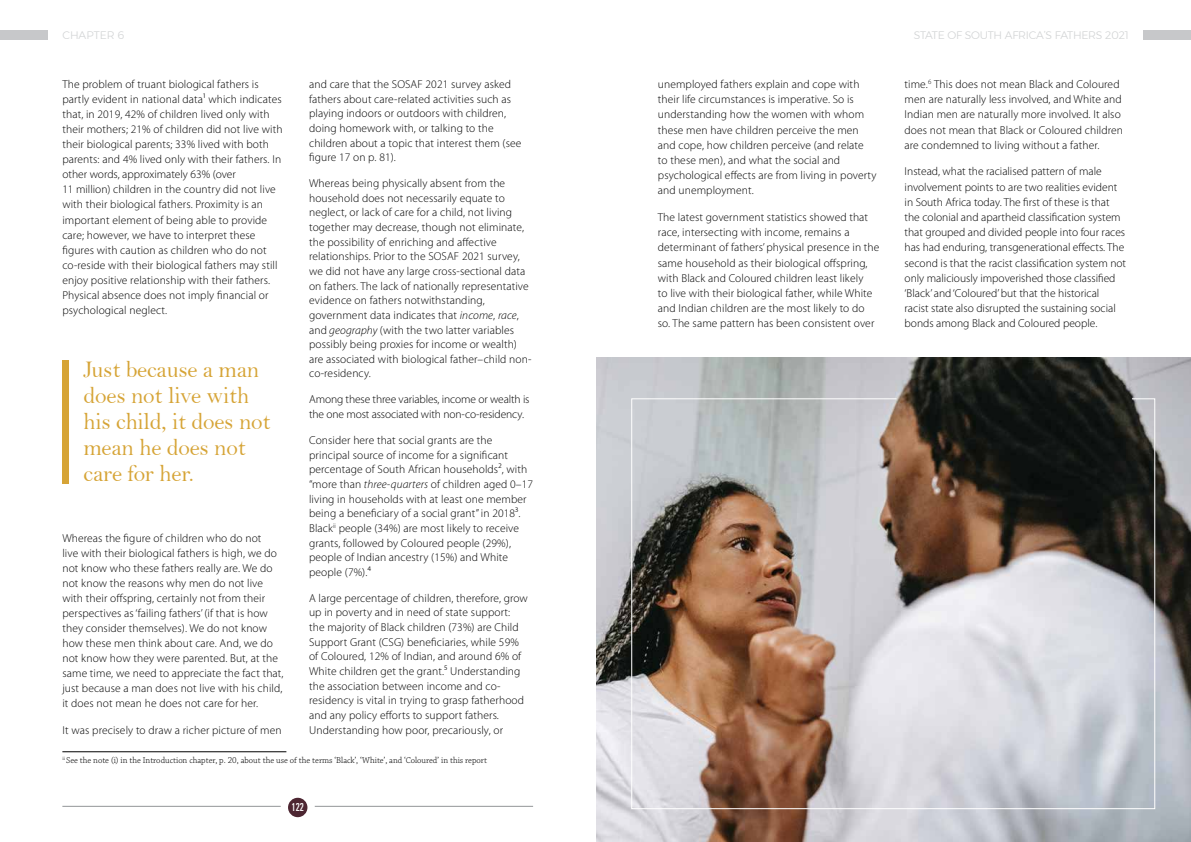
<style>
.page{position:relative;width:1191px;height:842px;background:#fff}
.page>*{position:absolute;margin:0;border:0;box-sizing:border-box;transform-origin:0 0}
.t1{font:24px/26px "Bell";letter-spacing:-.01em;color:#d6a436}
.t2{font:300 11.5px/14.6px "Myriad Pro";letter-spacing:.01em;color:#000}
.t3{font:300 11.5px/14.6px "Myriad Pro";letter-spacing:-.01em;color:#000}
.t4{font:ultra-condensed 11px "Univers";color:#fff}
.t5{font:300 10.9px "Montserrat";letter-spacing:-.02em;color:#d1d3d4}
.t6{font:300 10.9px "Montserrat";color:#d1d3d4}
.t7{font:300 9px "Chaparral Pro";color:#000}
.s1{font-style:italic}
</style>
<div class="page">
<div style="left:0;top:30px;width:48px;height:10px;background:#c7c8ca"></div>
<div style="left:1142px;top:30px;width:49px;height:10px;background:#c7c8ca"></div>
<div style="left:288px;top:798px;width:19px;height:19px;background:#4d2632;border-radius:50%"></div>
<hr style="left:62px;top:806px;width:219px;height:1px;background:#939598">
<hr style="left:315px;top:806px;width:218px;height:1px;background:#939598">
<div style="left:62px;top:360px;width:7px;height:124px;background:#d6a436"></div>
<hr style="left:62px;top:751px;width:224px;height:1px;background:#000">
<img style="left:596px;top:357px;width:595px;height:485px">
<svg style="left:631px;top:398px;width:524px;height:411px;background:#a09590"></svg>
<p class="t6" style="left:62px;top:27px;width:64px">CHAPTER 6</p>
<p class="t5" style="left:913px;top:27px;width:216px">STATE OF SOUTH AFRICA’S FATHERS 2021</p>
<p class="t2" style="left:62px;top:77px;width:222px;line-height:15.1px">The problem of truant biological fathers is partly evident in national data¹ which indicates that, in 2019, 42% of children lived only with their mothers; 21% of children did not live with their biological parents; 33% lived with both parents: and 4% lived only with their fathers. In other words, approximately 63% (over<br>11 million) children in the country did not live with their biological fathers. Proximity is an important element of being able to provide care; however, we have to interpret these figures with caution as children who do not co-reside with their biological fathers may still enjoy positive relationship with their fathers.<br>Physical absence does not imply financial or psychological neglect.</p>
<h1 class="t1" style="left:84px;top:356px;width:188px">Just because a man does not live with his child, it does not mean he does not care for her.</h1>
<p class="t2" style="left:62px;top:531px;width:223px;line-height:15.1px">Whereas the figure of children who do not<br>live with their biological fathers is high, we do not know who these fathers really are. We do not know the reasons why men do not live with their offspring, certainly not from their perspectives as ‘failing fathers’ (if that is how they consider themselves). We do not know how these men think about care. And, we do not know how they were parented. But, at the same time, we need to appreciate the fact that, just because a man does not live with his child, it does not mean he does not care for her.</p>
<p class="t2" style="left:62px;top:723px;width:221px">It was precisely to draw a richer picture of men</p>
<p class="t2" style="left:309px;top:77px;width:214px">and care that the SOSAF 2021 survey asked fathers about care-related activities such as playing indoors or outdoors with children, doing homework with, or talking to the children about a topic that interest them (see figure 17 on p. 81).</p>
<p class="t2" style="left:309px;top:176px;width:224px">Whereas being physically absent from the household does not necessarily equate to neglect, or lack of care for a child, not living together may decrease, though not eliminate, the possibility of enriching and affective relationships. Prior to the SOSAF 2021 survey, we did not have any large cross-sectional data on fathers. The lack of nationally representative evidence on fathers notwithstanding, government data indicates that <span class="s1">income</span>, <span class="s1">race</span>, and <span class="s1">geography</span> (with the two latter variables possibly being proxies for income or wealth) are associated with biological father–child non&shy;co-residency.</p>
<p class="t3" style="left:309px;top:392px;width:222px">Among these three variables, income or wealth is the one most associated with non-co-residency.</p>
<p class="t2" style="left:309px;top:433px;width:225px">Consider here that social grants are the principal source of income for a significant percentage of South African households², with “more than <span class="s1">three-quarters</span> of children aged 0–17 living in households with at least one member being a beneficiary of a social grant” in 2018³.<br>Black<sup>ii</sup> people (34%) are most likely to receive grants, followed by Coloured people (29%), people of Indian ancestry (15%) and White people (7%).⁴</p>
<p class="t2" style="left:309px;top:591px;width:220px">A large percentage of children, therefore, grow up in poverty and in need of state support: the majority of Black children (73%) are Child Support Grant (CSG) beneficiaries, while 59% of Coloured, 12% of Indian, and around 6% of White children get the grant.⁵ Understanding the association between income and co&shy;residency is vital in trying to grasp fatherhood and any policy efforts to support fathers.<br>Understanding how poor, precariously, or</p>
<p class="t7" style="left:62px;top:756px;width:426px"><sup>ii</sup> See the note (i) in the Introduction chapter, p. 20, about the use of the terms ‘Black’, ‘White’, and ‘Coloured’ in this report</p>
<p class="t4" style="left:291px;top:801px;width:14px">122</p>
<p class="t2" style="left:658px;top:77px;width:220px;line-height:15.2px">unemployed fathers explain and cope with their life circumstances is imperative. So is understanding how the women with whom these men have children perceive the men and cope, how children perceive (and relate<br>to these men), and what the social and psychological effects are from living in poverty and unemployment.</p>
<p class="t2" style="left:658px;top:210px;width:223px;line-height:15.2px">The latest government statistics showed that race, intersecting with income, remains a determinant of fathers’ physical presence in the same household as their biological offspring, with Black and Coloured children least likely<br>to live with their biological father, while White and Indian children are the most likely to do so. The same pattern has been consistent over</p>
<p class="t2" style="left:904px;top:77px;width:220px;line-height:15.2px">time.<sup>6</sup> This does not mean Black and Coloured men are naturally less involved, and White and Indian men are naturally more involved. It also does not mean that Black or Coloured children are condemned to living without a father.</p>
<p class="t2" style="left:904px;top:164px;width:223px;line-height:15.2px">Instead, what the racialised pattern of male involvement points to are two realities evident in South Africa today. The first of these is that the colonial and apartheid classification system that grouped and divided people into four races has had enduring, transgenerational effects. The second is that the racist classification system not only maliciously impoverished those classified ‘Black’ and ‘Coloured’ but that the historical racist state also disrupted the sustaining social bonds among Black and Coloured people.</p>
</div>
